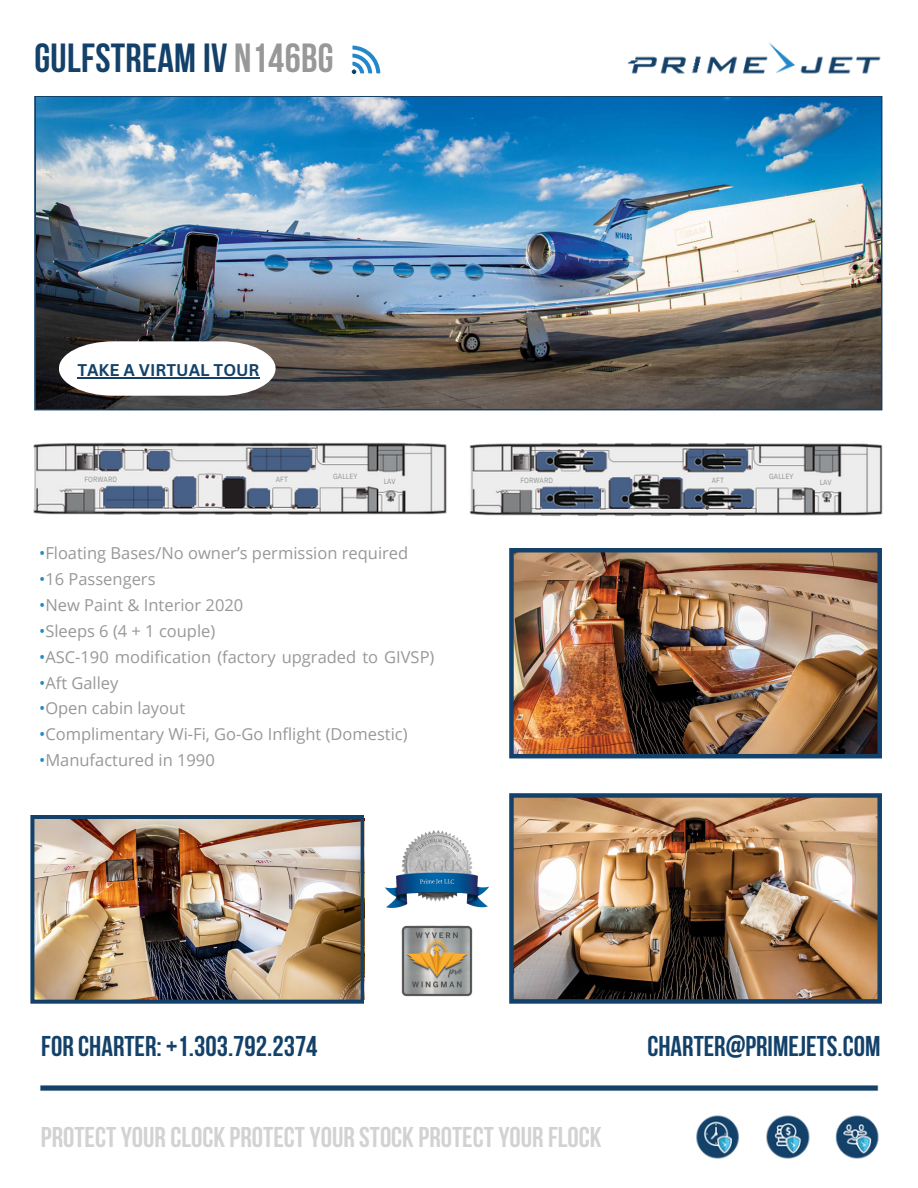
<style>
.page{position:relative;width:918px;height:1188px;background:#fff}
.page>*{position:absolute;margin:0;border:0;box-sizing:border-box;transform-origin:0 0}
.t1{font:700 40.5px "Bebas Neue";letter-spacing:.01em;color:#134169}
.t2{font:700 28.5px "Bebas Neue";color:#d2d2d2}
.t3{font:700 28.5px "Bebas Neue";color:#134169}
.t4{font:16.5px "Open Sans";color:#989899}
.t5{font:700 16.5px "Canva Sans";color:#134169}
.t6{font:7.5px "IBM Plex Sans Cond";letter-spacing:.01em;color:#929496}
.s1{color:#989899}
.s2{color:#2288c9}
</style>
<div class="page">
<img style="left:33px;top:442px;width:414px;height:73px">
<img style="left:696px;top:1115px;width:43px;height:44px">
<img style="left:766px;top:1115px;width:44px;height:44px">
<img style="left:40px;top:1086px;width:839px;height:5px">
<img style="left:627px;top:43px;width:254px;height:31px">
<img style="left:835px;top:1115px;width:44px;height:44px">
<img style="left:469px;top:443px;width:414px;height:73px">
<svg style="left:352px;top:46px;width:28px;height:28px"></svg>
<img style="left:509px;top:548px;width:373px;height:210px">
<img style="left:36px;top:98px;width:844px;height:310px">
<img style="left:509px;top:793px;width:373px;height:211px">
<img style="left:401px;top:925px;width:72px;height:72px">
<img style="left:384px;top:830px;width:105px;height:78px">
<img style="left:30px;top:815px;width:334px;height:189px">
<svg style="left:59px;top:341px;width:217px;height:55px"></svg>
<hr style="left:77px;top:377px;width:183px;height:1px;background:#134169">
<p class="t1" style="left:35px;top:41px;width:301px">GULFSTREAM IV <span class="s1">N146BG</span></p>
<p class="t5" style="left:77px;top:358px;width:184px">TAKE A VIRTUAL TOUR</p>
<p class="t6" style="left:84px;top:474px;width:34px">FORWARD</p>
<h5 class="t6" style="left:276px;top:474px;width:14px">AFT</h5>
<p class="t6" style="left:333px;top:471px;width:26px">GALLEY</p>
<p class="t6" style="left:384px;top:476px;width:14px">LAV</p>
<p class="t6" style="left:520px;top:475px;width:34px">FORWARD</p>
<p class="t6" style="left:712px;top:475px;width:14px">AFT</p>
<h2 class="t4" style="left:39px;top:542px;width:371px"><span class="s2">•</span>Floating Bases/No owner’s permission required</h2>
<h2 class="t4" style="left:39px;top:567px;width:118px"><span class="s2">•</span>16 Passengers</h2>
<h2 class="t4" style="left:39px;top:593px;width:206px"><span class="s2">•</span>New Paint &amp; Interior 2020</h2>
<h2 class="t4" style="left:39px;top:619px;width:178px"><span class="s2">•</span>Sleeps 6 (4 + 1 couple)</h2>
<h2 class="t4" style="left:39px;top:645px;width:397px"><span class="s2">•</span>ASC-190 modification (factory upgraded to GIVSP)</h2>
<h2 class="t4" style="left:39px;top:671px;width:81px"><span class="s2">•</span>Aft Galley</h2>
<h2 class="t4" style="left:39px;top:697px;width:148px"><span class="s2">•</span>Open cabin layout</h2>
<h2 class="t4" style="left:39px;top:723px;width:370px"><span class="s2">•</span>Complimentary Wi-Fi, Go-Go Inflight (Domestic)</h2>
<h2 class="t4" style="left:39px;top:749px;width:177px"><span class="s2">•</span>Manufactured in 1990</h2>
<p class="t6" style="left:769px;top:471px;width:26px">GALLEY</p>
<p class="t6" style="left:820px;top:477px;width:14px">LAV</p>
<h3 class="t3" style="left:41px;top:1035px;width:278px">FOR CHARTER: +1.303.792.2374</h3>
<h3 class="t2" style="left:41px;top:1125px;width:562px">PROTECTYOUR CLOCK PROTECTYOUR STOCK PROTECTYOUR FLOCK</h3>
<p class="t3" style="left:647px;top:1035px;width:235px">CHARTER@PRIMEJETS.COM</p>
</div>
